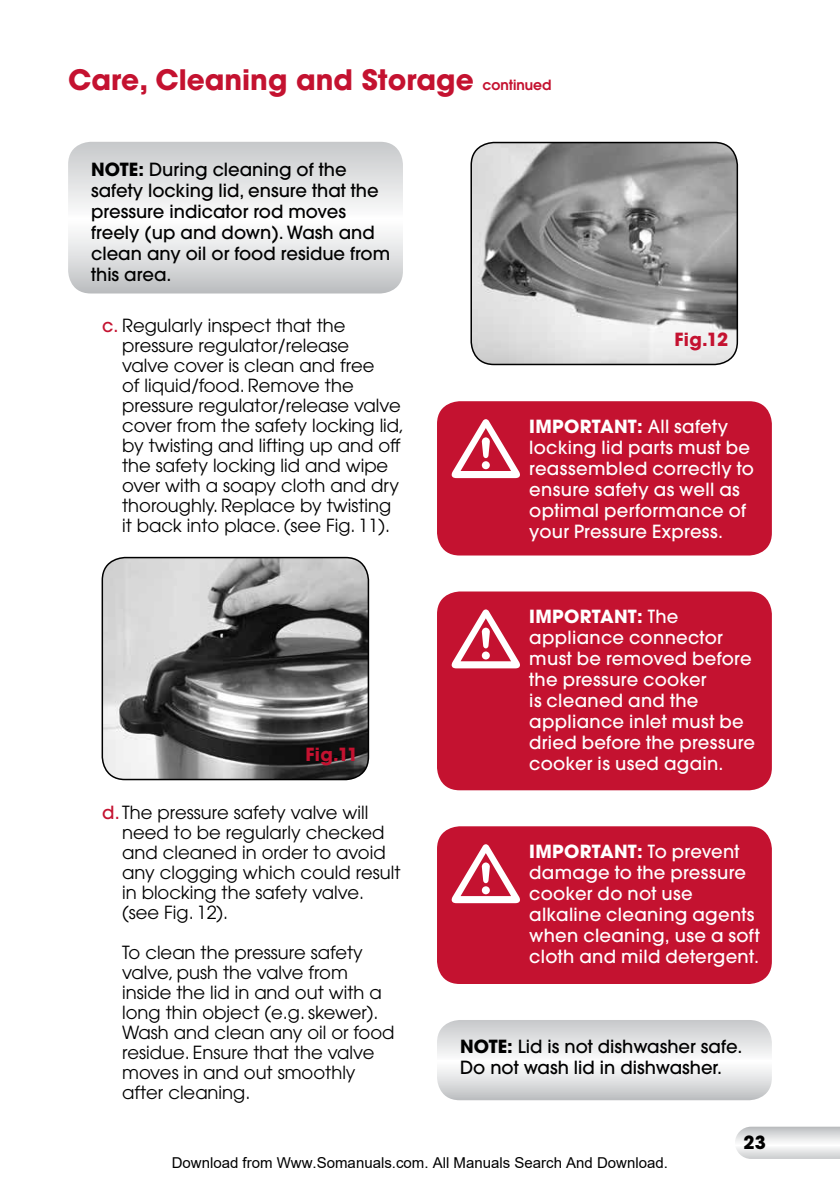
<style>
.page{position:relative;width:840px;height:1191px;background:#fff}
.page>*{position:absolute;margin:0;border:0;box-sizing:border-box;transform-origin:0 0}
.t1{font:700 28px "Avant Garde";color:#c41230}
.t2{font:18px/20px "Avant Garde";color:#000}
.t3{font:500 18px/21px "Avant Garde";letter-spacing:.015em;color:#fff}
.t4{font:500 18px/21px "Avant Garde";color:#000}
.t5{font:700 18px "Avant Garde";letter-spacing:.01em;color:#c41230}
.t6{font:700 18px "Avant Garde";color:#000}
.t7{font:15px "Arial";color:#000}
.s1{font-weight:600;font-size:14px}
.s2{font-weight:700}
.s3{font-weight:500;color:#c41230}
</style>
<div class="page">
<svg style="left:735px;top:1126px;width:104px;height:32px"></svg>
<img style="left:471px;top:142px;width:266px;height:222px">
<div style="left:470px;top:142px;width:267px;height:223px;border:2px solid #000;border-radius:23px"></div>
<div style="left:437px;top:401px;width:334px;height:154px;background:#c41230;border-radius:23px"></div>
<svg style="left:451px;top:419px;width:68px;height:59px"></svg>
<div style="left:437px;top:591px;width:334px;height:199px;background:#c41230;border-radius:23px"></div>
<svg style="left:451px;top:609px;width:68px;height:59px"></svg>
<div style="left:437px;top:826px;width:334px;height:158px;background:#c41230;border-radius:23px"></div>
<svg style="left:451px;top:844px;width:68px;height:59px"></svg>
<svg style="left:437px;top:1020px;width:334px;height:80px"></svg>
<svg style="left:68px;top:142px;width:335px;height:151px"></svg>
<img style="left:102px;top:557px;width:266px;height:222px">
<div style="left:101px;top:557px;width:268px;height:223px;border:2px solid #000;border-radius:23px"></div>
<h1 class="t1" style="left:68px;top:62px;width:484px">Care, Cleaning and Storage <span class="s1">continued</span></h1>
<p class="t4" style="left:91px;top:159px;width:300px"><span class="s2">NOTE:</span> During cleaning of the safety locking lid, ensure that the pressure indicator rod moves freely (up and down). Wash and clean any oil or food residue from this area.</p>
<p class="t2" style="left:122px;top:315px;width:283px;text-indent:-20px"><span class="s3">c.</span> Regularly inspect that the pressure regulator/release<br>valve cover is clean and free<br>of liquid/food. Remove the pressure regulator/release valve cover from the safety locking lid, by twisting and lifting up and off the safety locking lid and wipe over with a soapy cloth and dry thoroughly. Replace by twisting it back into place. (see Fig. 11).</p>
<p class="t5" style="left:305px;top:743px;width:54px">Fig.11</p>
<p class="t2" style="left:122px;top:802px;width:279px;text-indent:-20px"><span class="s3">d.</span> The pressure safety valve will need to be regularly checked and cleaned in order to avoid any clogging which could result in blocking the safety valve. (see Fig. 12).</p>
<p class="t2" style="left:122px;top:942px;width:274px">To clean the pressure safety valve, push the valve from inside the lid in and out with a long thin object (e.g. skewer).<br>Wash and clean any oil or food residue. Ensure that the valve moves in and out smoothly after cleaning.</p>
<p class="t5" style="left:674px;top:328px;width:55px">Fig.12</p>
<p class="t3" style="left:529px;top:415px;width:226px"><span class="s2">IMPORTANT:</span> All safety locking lid parts must be reassembled correctly to ensure safety as well as optimal performance of your Pressure Express.</p>
<p class="t3" style="left:529px;top:606px;width:227px"><span class="s2">IMPORTANT:</span> The appliance connector must be removed before the pressure cooker<br>is cleaned and the appliance inlet must be dried before the pressure cooker is used again.</p>
<p class="t3" style="left:529px;top:840px;width:232px"><span class="s2">IMPORTANT:</span> To prevent damage to the pressure cooker do not use alkaline cleaning agents when cleaning, use a soft cloth and mild detergent.</p>
<p class="t4" style="left:460px;top:1035px;width:284px"><span class="s2">NOTE:</span> Lid is not dishwasher safe.<br>Do not wash lid in dishwasher.</p>
<p class="t6" style="left:743px;top:1131px;width:24px">23</p>
<p class="t7" style="left:172px;top:1154px;width:497px">Download from Www.Somanuals.com. All Manuals Search And Download.</p>
</div>
